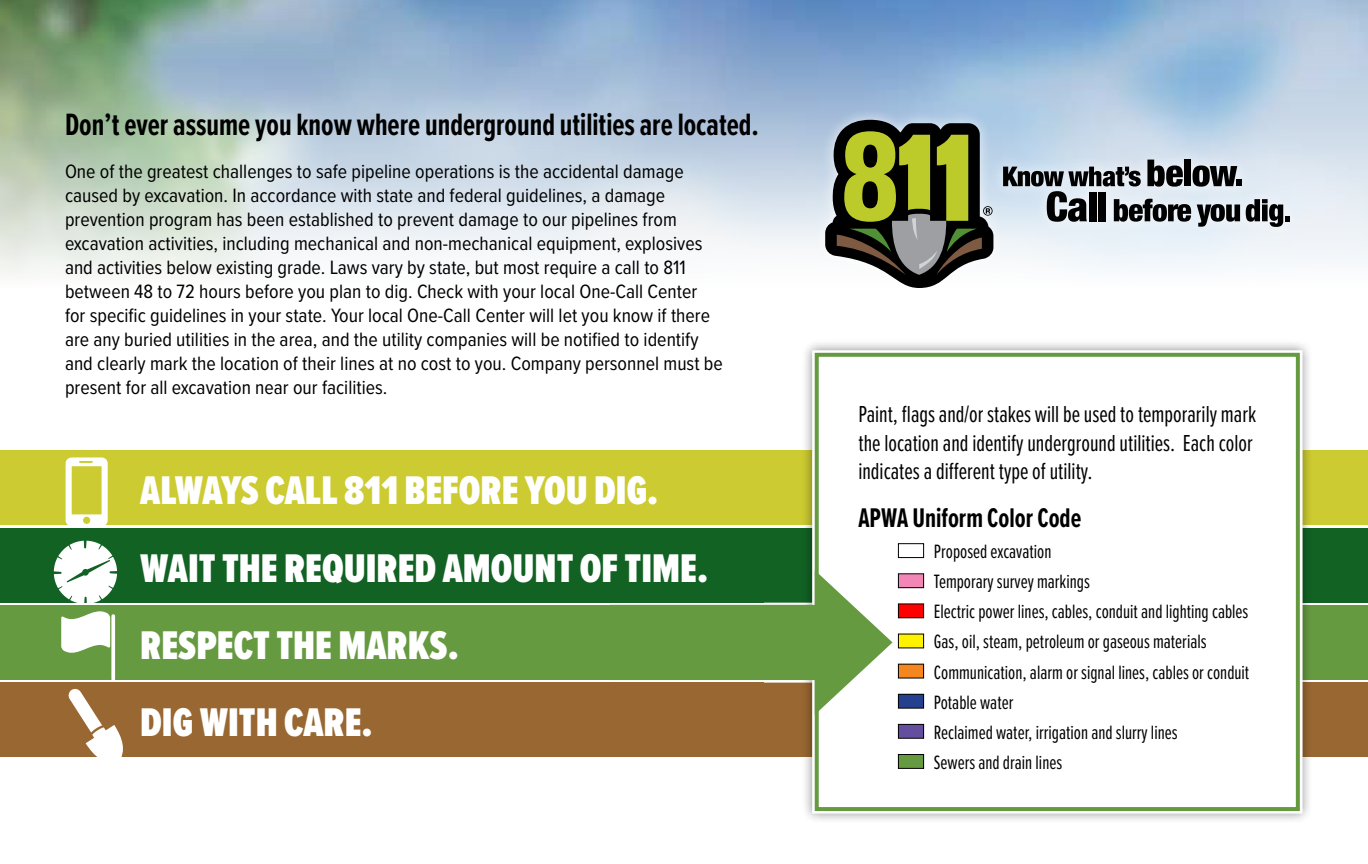
<style>
.page{position:relative;width:1368px;height:864px;background:#fff}
.page>*{position:absolute;margin:0;border:0;box-sizing:border-box;transform-origin:0 0}
.t1{font:900 41.6px/77.4px "Proxima Nova Ex Cn";color:#fff}
.t2{font:700 32px "Proxima Nova Ex Cn";color:#000;scale:.94 1}
.t3{font:700 28px "Proxima Nova Ex Cn";color:#000;scale:.94 1}
.t4{font:24px/28.8px "Proxima Nova Ex Cn";color:#000;scale:.94 1}
.t5{font:20px/24px "Proxima Nova Cond";color:#000}
.t6{font:20px/30.2px "Proxima Nova Ex Cn";color:#000;scale:.94 1}
</style>
<div class="page">
<img style="left:0;top:0;width:1368px;height:274px">
<div style="left:0;top:682px;width:1368px;height:75px;background:#996732"></div>
<div style="left:0;top:450px;width:1368px;height:75px;background:#cccb31"></div>
<div style="left:0;top:528px;width:1368px;height:74px;background:#126224"></div>
<div style="left:0;top:605px;width:1368px;height:75px;background:#669a41"></div>
<svg style="left:66px;top:457px;width:42px;height:68px"></svg>
<svg style="left:54px;top:541px;width:63px;height:118px"></svg>
<svg style="left:111px;top:614px;width:4px;height:67px"></svg>
<svg style="left:68px;top:688px;width:55px;height:69px"></svg>
<div style="left:812px;top:106px;width:490px;height:195px;background:#fff;opacity:.75"></div>
<svg style="left:825px;top:120px;width:168px;height:168px;background:#73784f"></svg>
<svg style="left:1003px;top:160px;width:286px;height:67px;background:#959ba1"></svg>
<div style="left:801px;top:339px;width:512px;height:486px;background:#000;opacity:.44"></div>
<svg style="left:811px;top:349px;width:493px;height:466px"></svg>
<div style="left:815px;top:353px;width:485px;height:458px;background:#fff;border:4px solid #669a41"></div>
<svg style="left:763px;top:570px;width:162px;height:145px"></svg>
<div style="left:898px;top:543px;width:26px;height:15px;border:1px solid #000"></div>
<div style="left:898px;top:574px;width:26px;height:14px;background:#f287b7"></div>
<div style="left:898px;top:573px;width:26px;height:15px;border:1px solid #000"></div>
<div style="left:898px;top:604px;width:26px;height:14px;background:#f00"></div>
<div style="left:898px;top:603px;width:26px;height:15px;border:1px solid #000"></div>
<div style="left:898px;top:634px;width:26px;height:14px;background:#fff200"></div>
<div style="left:898px;top:634px;width:26px;height:14px;border:1px solid #000"></div>
<div style="left:898px;top:664px;width:26px;height:14px;background:#f6861f"></div>
<div style="left:898px;top:664px;width:26px;height:15px;border:1px solid #000"></div>
<div style="left:898px;top:694px;width:26px;height:14px;background:#25408f"></div>
<div style="left:898px;top:694px;width:26px;height:15px;border:1px solid #000"></div>
<div style="left:898px;top:724px;width:26px;height:14px;background:#634ea0"></div>
<div style="left:898px;top:724px;width:26px;height:15px;border:1px solid #000"></div>
<div style="left:898px;top:755px;width:26px;height:13px;background:#669a41"></div>
<div style="left:898px;top:754px;width:26px;height:15px;border:1px solid #000"></div>
<h2 class="t2" style="left:65px;top:101px;width:740px">Don’t ever assume you know where underground utilities are located.</h2>
<p class="t5" style="left:65px;top:158px;width:659px">One of the greatest challenges to safe pipeline operations is the accidental damage caused by excavation. In accordance with state and federal guidelines, a damage prevention program has been established to prevent damage to our pipelines from excavation activities, including mechanical and non-mechanical equipment, explosives and activities below existing grade. Laws vary by state, but most require a call to 811 between 48 to 72 hours before you plan to dig. Check with your local One-Call Center<br>for specific guidelines in your state. Your local One-Call Center will let you know if there are any buried utilities in the area, and the utility companies will be notified to identify and clearly mark the location of their lines at no cost to you. Company personnel must be present for all excavation near our facilities.</p>
<h1 class="t1" style="left:140px;top:451px;width:569px">ALWAYS CALL 811 BEFORE YOU DIG.<br>WAIT THE REQUIRED AMOUNT OF TIME.<br>RESPECT THE MARKS.</h1>
<h1 class="t1" style="left:140px;top:683px;width:234px">DIG WITH CARE.</h1>
<p class="t4" style="left:858px;top:398px;width:425px">Paint, flags and/or stakes will be used to temporarily mark the location and identify underground utilities. Each color indicates a different type of utility.</p>
<h3 class="t3" style="left:858px;top:497px;width:239px">APWA Uniform Color Code</h3>
<p class="t6" style="left:934px;top:536px;width:337px">Proposed excavation<br>Temporary survey markings<br>Electric power lines, cables, conduit and lighting cables Gas, oil, steam, petroleum or gaseous materials Communication, alarm or signal lines, cables or conduit Potable water<br>Reclaimed water, irrigation and slurry lines<br>Sewers and drain lines</p>
</div>
